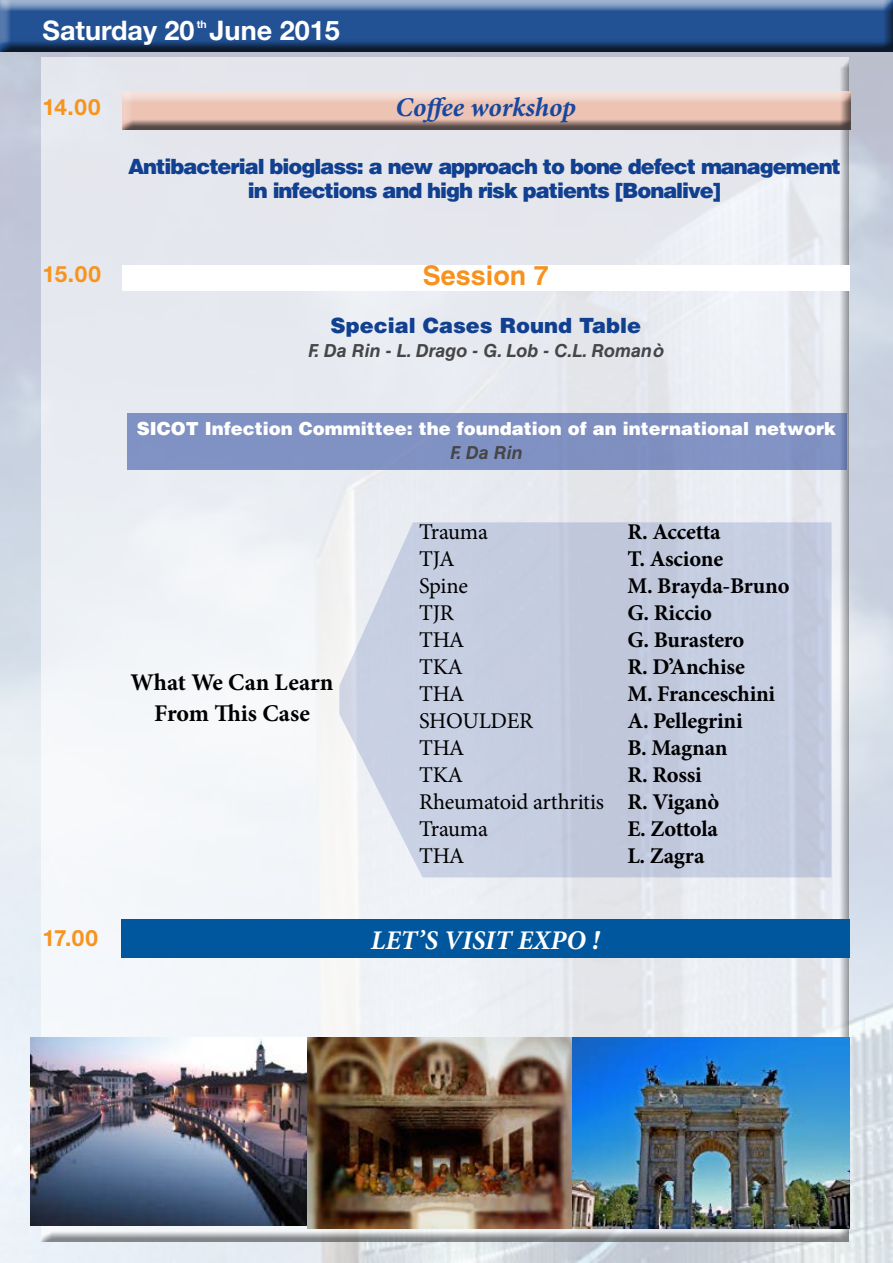
<style>
.page{position:relative;width:893px;height:1263px;background:#fff}
.page>*{position:absolute;margin:0;border:0;box-sizing:border-box;transform-origin:0 0}
.t1{font:700 27px "Helvetica Neue LT Std";color:#fff}
.t2{font:italic 700 27px "Minion Pro";color:#fff}
.t3{font:italic 700 27px "Minion Pro";color:#17479e}
.t4{font:700 27px "Helvetica LT Std";color:#f7921e}
.t5{font:700 24px/31.5px "Minion Pro";color:#000;text-align:center}
.t6{font:700 22.5px/27px "Minion Pro";letter-spacing:-.01em;color:#000}
.t7{font:22.5px/27px "Minion Pro";letter-spacing:-.015em;color:#000}
.t8{font:700 22.5px "Helvetica Neue LT Std";letter-spacing:.02em;color:#f7941e}
.t9{font:900 21px/24px "Helvetica LT Std";letter-spacing:-.05em;color:#114090;text-align:center}
.t10{font:900 21px "Helvetica LT Std";color:#114090}
.t11{font:900 18px "Helvetica LT Std";color:#fff}
.t12{font:italic 700 18px "Helvetica LT Std";color:#464547}
.t13{font:700 10.5px "Helvetica Neue LT Std";color:#fff}
</style>
<div class="page">
<img style="left:0;top:52px;width:893px;height:1211px">
<div style="left:35px;top:50px;width:825px;height:1192px;background:#000;opacity:.75"></div>
<div style="left:0;top:0;width:893px;height:52px;background:#000;opacity:.75"></div>
<div style="left:122px;top:266px;width:727px;height:25px;background:#fff"></div>
<svg style="left:339px;top:522px;width:493px;height:355px;background:#c7cee1"></svg>
<div style="left:111px;top:81px;width:748px;height:49px;background:#e4e5eb"></div>
<div style="left:116px;top:84px;width:746px;height:46px;background:#000;opacity:.75"></div>
<div style="left:127px;top:413px;width:720px;height:57px;background:#8092c3"></div>
<div style="left:121px;top:919px;width:728px;height:39px;background:#00579d"></div>
<img style="left:31px;top:1037px;width:277px;height:188px">
<img style="left:308px;top:1037px;width:541px;height:192px">
<p class="t1" style="left:43px;top:13px;width:299px">Saturday 20 June 2015</p>
<p class="t13" style="left:197px;top:18px;width:11px">th</p>
<p class="t8" style="left:43px;top:93px;width:60px">14.00</p>
<p class="t3" style="left:396px;top:88px;width:182px">Coffee workshop</p>
<p class="t8" style="left:43px;top:260px;width:60px">15.00</p>
<p class="t8" style="left:43px;top:924px;width:57px">17.00</p>
<p class="t9" style="left:128px;top:154px;width:714px">Antibacterial bioglass: a new approach to bone defect management in infections and high risk patients [Bonalive]</p>
<p class="t4" style="left:423px;top:259px;width:128px">Session 7</p>
<p class="t10" style="left:331px;top:312px;width:312px">Special Cases Round Table</p>
<p class="t12" style="left:308px;top:340px;width:356px">F. Da Rin - L. Drago - G. Lob - C.L. Romanò</p>
<p class="t11" style="left:137px;top:416px;width:701px">SICOT Infection Committee: the foundation of an international network</p>
<p class="t12" style="left:450px;top:441px;width:74px">F. Da Rin</p>
<p class="t5" style="left:131px;top:666px;width:204px">What We Can Learn<br>From This Case</p>
<p class="t7" style="left:419px;top:518px;width:186px">Trauma<br>TJA<br>Spine<br>TJR<br>THA<br>TKA<br>THA<br>SHOULDER<br>THA<br>TKA<br>Rheumatoid arthritis<br>Trauma<br>THA</p>
<p class="t6" style="left:627px;top:518px;width:164px">R. Accetta<br>T. Ascione<br>M. Brayda-Bruno<br>G. Riccio<br>G. Burastero<br>R. D’Anchise<br>M. Franceschini<br>A. Pellegrini<br>B. Magnan<br>R. Rossi<br>R. Viganò<br>E. Zottola<br>L. Zagra</p>
<p class="t2" style="left:371px;top:921px;width:230px">LET’S VISIT EXPO !</p>
</div>
